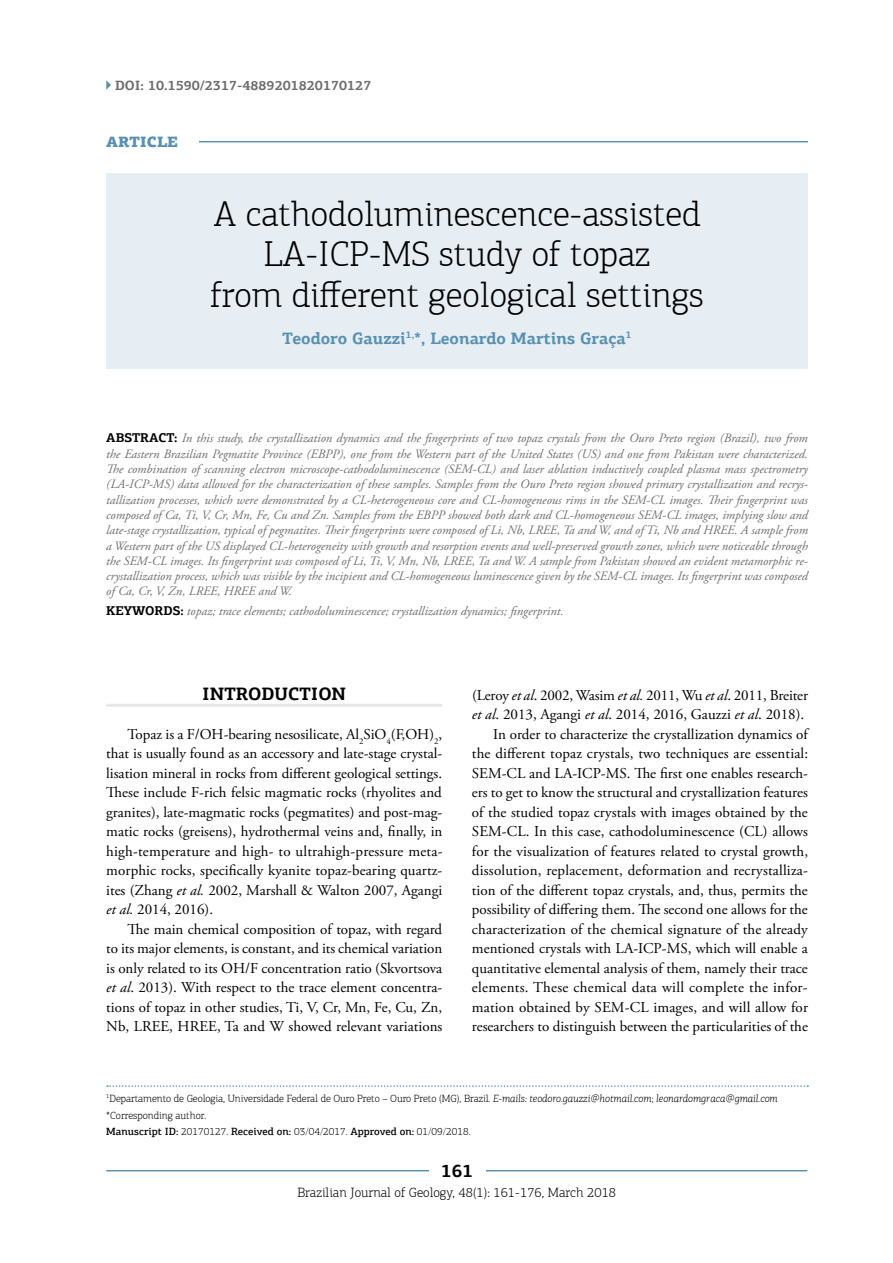
<style>
.page{position:relative;width:893px;height:1263px;background:#fff}
.page>*{position:absolute;margin:0;border:0;box-sizing:border-box;transform-origin:0 0}
.t1{font:300 36px/40.5px "PF Agora Slab Pro";color:#000;text-align:center}
.t2{font:700 18px "PF Agora Slab Pro";color:#000}
.t3{font:700 16.5px "PF Agora Slab Pro";color:#5890b1}
.t4{font:15px/19.5px "Adobe Garamond Pro";color:#000;text-align:justify}
.t5{font:900 15px "PF Agora Slab Pro";color:#5890b1}
.t6{font:300 13.5px "PF Agora Slab Pro";color:#000}
.t7{font:700 13.5px "PF Agora Slab Pro";color:#6d6e71}
.t8{font:italic 12.75px/15.3px "Adobe Garamond Pro";color:#6d6e71;text-align:justify}
.t9{font:300 10.5px/16.8px "PF Agora Slab Pro";letter-spacing:-.005em;color:#000}
.s1{font-family:"PF Agora Slab Pro";font-weight:700;font-style:normal;color:#000}
.s2{font-style:italic}
.s3{font-weight:500}
</style>
<div class="page">
<svg style="left:107px;top:1085px;width:701px;height:2px"></svg>
<div style="left:106px;top:173px;width:702px;height:196px;background:#e6edf3"></div>
<svg style="left:106px;top:80px;width:5px;height:10px"></svg>
<hr style="left:106px;top:141px;width:702px;height:1px;background:#5890b1">
<div style="left:106px;top:128px;width:93px;height:28px;background:#fff"></div>
<hr style="left:106px;top:704px;width:336px;height:3px;background:#e6e7e8">
<hr style="left:106px;top:1170px;width:701px;height:1px;background:#5890b1">
<div style="left:429px;top:1163px;width:56px;height:15px;background:#fff"></div>
<p class="t7" style="left:115px;top:77px;width:258px">DOI: 10.1590/2317-4889201820170127</p>
<p class="t5" style="left:106px;top:132px;width:73px">ARTICLE</p>
<h1 class="t1" style="left:210px;top:193px;width:495px">A cathodoluminescence-assisted<br>LA‑ICP‑MS study of topaz<br>from different geological settings</h1>
<p class="t3" style="left:283px;top:327px;width:351px">Teodoro Gauzzi<sup>1,</sup>*, Leonardo Martins Graça<sup>1</sup></p>
<p class="t8" style="left:106px;top:431px;width:703px"><span class="s1">ABSTRACT:</span> In this study, the crystallization dynamics and the fingerprints of two topaz crystals from the Ouro Preto region (Brazil), two from the Eastern Brazilian Pegmatite Province (EBPP), one from the Western part of the United States (US) and one from Pakistan were characterized.<br>The combination of scanning electron microscope-cathodoluminescence (SEM-CL) and laser ablation inductively coupled plasma mass spectrometry (LA‑ICP‑MS) data allowed for the characterization of these samples. Samples from the Ouro Preto region showed primary crystallization and recrys&shy;tallization processes, which were demonstrated by a CL-heterogeneous core and CL-homogeneous rims in the SEM-CL images. Their fingerprint was composed of Ca, Ti, V, Cr, Mn, Fe, Cu and Zn. Samples from the EBPP showed both dark and CL-homogeneous SEM-CL images, implying slow and late-stage crystallization, typical of pegmatites. Their fingerprints were composed of Li, Nb, LREE, Ta and W, and of Ti, Nb and HREE. A sample from a Western part of the US displayed CL-heterogeneity with growth and resorption events and well-preserved growth zones, which were noticeable through the SEM-CL images. Its fingerprint was composed of Li, Ti, V, Mn, Nb, LREE, Ta and W. A sample from Pakistan showed an evident metamorphic re&shy;crystallization process, which was visible by the incipient and CL-homogeneous luminescence given by the SEM-CL images. Its fingerprint was composed of Ca, Cr, V, Zn, LREE, HREE and W.</p>
<p class="t8" style="left:106px;top:604px;width:459px"><span class="s1">KEYWORDS:</span> topaz; trace elements; cathodoluminescence; crystallization dynamics; fingerprint.</p>
<p class="t2" style="left:202px;top:682px;width:146px">INTRODUCTION</p>
<p class="t4" style="left:106px;top:724px;width:338px;text-indent:21px">Topaz is a F/OH-bearing nesosilicate, Al<sub>2</sub>SiO<sub>4</sub>(F,OH)<sub>2</sub>, that is usually found as an accessory and late-stage crystal&shy;lisation mineral in rocks from different geological settings.<br>These include F-rich felsic magmatic rocks (rhyolites and granites), late-magmatic rocks (pegmatites) and post-mag&shy;matic rocks (greisens), hydrothermal veins and, finally, in high-temperature and high- to ultrahigh-pressure meta&shy;morphic rocks, specifically kyanite topaz-bearing quartz&shy;ites (Zhang <span class="s2">et al.</span> 2002, Marshall &amp; Walton 2007, Agangi <span class="s2">et al.</span> 2014, 2016).</p>
<p class="t4" style="left:106px;top:919px;width:338px;text-indent:21px">The main chemical composition of topaz, with regard to its major elements, is constant, and its chemical variation is only related to its OH/F concentration ratio (Skvortsova <span class="s2">et al</span>. 2013). With respect to the trace element concentra&shy;tions of topaz in other studies, Ti, V, Cr, Mn, Fe, Cu, Zn, Nb, LREE, HREE, Ta and W showed relevant variations</p>
<p class="t4" style="left:472px;top:685px;width:338px;text-align:right">(Leroy <span class="s2">et al</span>. 2002, Wasim <span class="s2">et al.</span> 2011, Wu <span class="s2">et al</span>. 2011, Breiter <span class="s2">et al</span>. 2013, Agangi <span class="s2">et al</span>. 2014, 2016, Gauzzi <span class="s2">et al</span>. 2018).<br>In order to characterize the crystallization dynamics of the different topaz crystals, two techniques are essential:<br>SEM-CL and LA-ICP-MS. The first one enables research&shy;ers to get to know the structural and crystallization features of the studied topaz crystals with images obtained by the SEM-CL. In this case, cathodoluminescence (CL) allows for the visualization of features related to crystal growth, dissolution, replacement, deformation and recrystalliza&shy;tion of the different topaz crystals, and, thus, permits the possibility of differing them. The second one allows for the characterization of the chemical signature of the already mentioned crystals with LA-ICP-MS, which will enable a quantitative elemental analysis of them, namely their trace elements. These chemical data will complete the infor&shy;mation obtained by SEM-CL images, and will allow for researchers to distinguish between the particularities of the</p>
<p class="t9" style="left:106px;top:1090px;width:673px"><sup>1</sup>Departamento de Geologia, Universidade Federal de Ouro Preto – Ouro Preto (MG), Brazil. <span class="s2">E-mails: teodoro.gauzzi@hotmail.com</span>; <span class="s2">leonardomgraca@gmail.com </span>*Corresponding author.<br><span class="s3">Manuscript ID:</span> 20170127. <span class="s3">Received on:</span> 03/04/2017. <span class="s3">Approved on:</span> 01/09/2018.</p>
<p class="t2" style="left:441px;top:1160px;width:34px">161</p>
<p class="t6" style="left:297px;top:1184px;width:320px">Brazilian Journal of Geology, 48(1): 161-176, March 2018</p>
</div>
